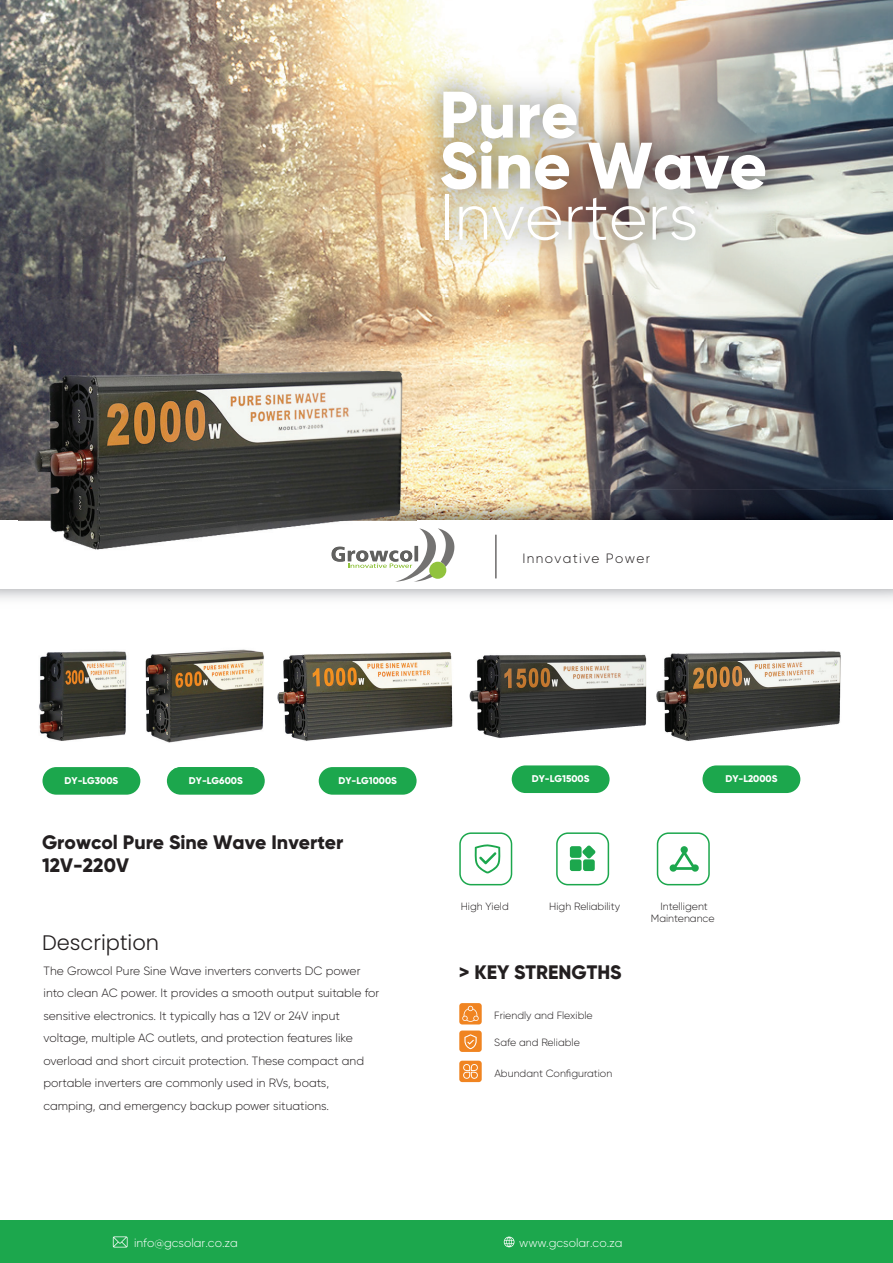
<style>
.page{position:relative;width:893px;height:1263px;background:#fff}
.page>*{position:absolute;margin:0;border:0;box-sizing:border-box;transform-origin:0 0}
.t1{font:800 65.55px/51px "Gilroy";color:#fff}
.t2{font:300 65.55px "Gilroy";color:#fff}
.t3{font:300 21px "Poppins";color:#231f20}
.t4{font:800 19.5px/23.4px "Gilroy";color:#231f20}
.t5{font:300 13.5px "Gilroy";letter-spacing:.1em;color:#231f20}
.t6{font:300 12px/22.5px "Gilroy";color:#231f20}
.t7{font:300 12px "Gilroy";color:#fff}
.t8{font:300 10.5px/12.6px "Gilroy";color:#231f20;text-align:center}
.t9{font:800 9.75px "Gilroy";color:#fff}
</style>
<div class="page">
<img style="left:0;top:0;width:893px;height:521px">
<div style="left:0;top:1221px;width:893px;height:42px;background:#1ca74d"></div>
<svg style="left:113px;top:1236px;width:15px;height:11px"></svg>
<svg style="left:504px;top:1236px;width:10px;height:11px"></svg>
<div style="left:43px;top:767px;width:97px;height:28px;background:#1ca74d;border-radius:14px"></div>
<div style="left:167px;top:767px;width:98px;height:28px;background:#1ca74d;border-radius:14px"></div>
<div style="left:319px;top:767px;width:98px;height:28px;background:#1ca74d;border-radius:14px"></div>
<div style="left:512px;top:765px;width:98px;height:28px;background:#1ca74d;border-radius:14px"></div>
<div style="left:702px;top:765px;width:98px;height:28px;background:#1ca74d;border-radius:14px"></div>
<div style="left:459px;top:1003px;width:23px;height:21px;background:#f08421;border-radius:3px"></div>
<div style="left:459px;top:1061px;width:23px;height:21px;background:#f08421;border-radius:3px"></div>
<div style="left:459px;top:1030px;width:23px;height:22px;background:#f08421;border-radius:3px"></div>
<svg style="left:462px;top:1006px;width:17px;height:16px"></svg>
<svg style="left:464px;top:1034px;width:13px;height:15px"></svg>
<svg style="left:463px;top:1064px;width:15px;height:15px"></svg>
<svg style="left:459px;top:832px;width:53px;height:53px"></svg>
<svg style="left:556px;top:832px;width:53px;height:53px"></svg>
<svg style="left:657px;top:832px;width:53px;height:53px"></svg>
<hr style="left:495px;top:535px;width:1px;height:43px;background:#231f20">
<img style="left:149px;top:649px;width:115px;height:121px">
<img style="left:173px;top:767px;width:86px;height:3px">
<img style="left:39px;top:651px;width:110px;height:90px">
<img style="left:277px;top:652px;width:176px;height:89px">
<img style="left:469px;top:651px;width:372px;height:90px">
<img style="left:649px;top:651px;width:6px;height:90px">
<img style="left:400px;top:42px;width:407px;height:252px">
<img style="left:18px;top:351px;width:398px;height:199px">
<svg style="left:331px;top:528px;width:123px;height:54px"></svg>
<h1 class="t1" style="left:439px;top:89px;width:329px">Pure<br>Sine Wave</h1>
<h1 class="t2" style="left:439px;top:177px;width:260px">Inverters</h1>
<p class="t5" style="left:523px;top:550px;width:129px">Innovative Power</p>
<p class="t9" style="left:65px;top:774px;width:55px">DY-LG300S</p>
<p class="t9" style="left:189px;top:774px;width:55px">DY-LG600S</p>
<p class="t9" style="left:338px;top:774px;width:60px">DY-LG1000S</p>
<p class="t9" style="left:532px;top:772px;width:59px">DY-LG1500S</p>
<p class="t9" style="left:725px;top:772px;width:54px">DY-L2000S</p>
<h3 class="t4" style="left:42px;top:830px;width:303px">Growcol Pure Sine Wave Inverter<br>12V-220V</h3>
<h2 class="t3" style="left:42px;top:930px;width:119px">Description</h2>
<p class="t6" style="left:44px;top:959px;width:337px">The Growcol Pure Sine Wave inverters converts DC power into clean AC power. It provides a smooth output suitable for sensitive electronics. It typically has a 12V or 24V input voltage, multiple AC outlets, and protection features like overload and short circuit protection. These compact and portable inverters are commonly used in RVs, boats, camping, and emergency backup power situations.</p>
<p class="t8" style="left:461px;top:900px;width:50px">High Yield</p>
<p class="t8" style="left:651px;top:900px;width:65px">Intelligent<br>Maintenance</p>
<p class="t8" style="left:549px;top:900px;width:72px">High Reliability</p>
<h3 class="t4" style="left:459px;top:960px;width:164px">&gt; KEY STRENGTHS</h3>
<p class="t8" style="left:494px;top:1009px;width:100px">Friendly and Flexible</p>
<p class="t8" style="left:494px;top:1036px;width:87px">Safe and Reliable</p>
<p class="t8" style="left:494px;top:1066px;width:119px">Abundant Configuration</p>
<p class="t7" style="left:134px;top:1235px;width:105px">info@gcsolar.co.za</p>
<p class="t7" style="left:519px;top:1235px;width:105px">www.gcsolar.co.za</p>
</div>
